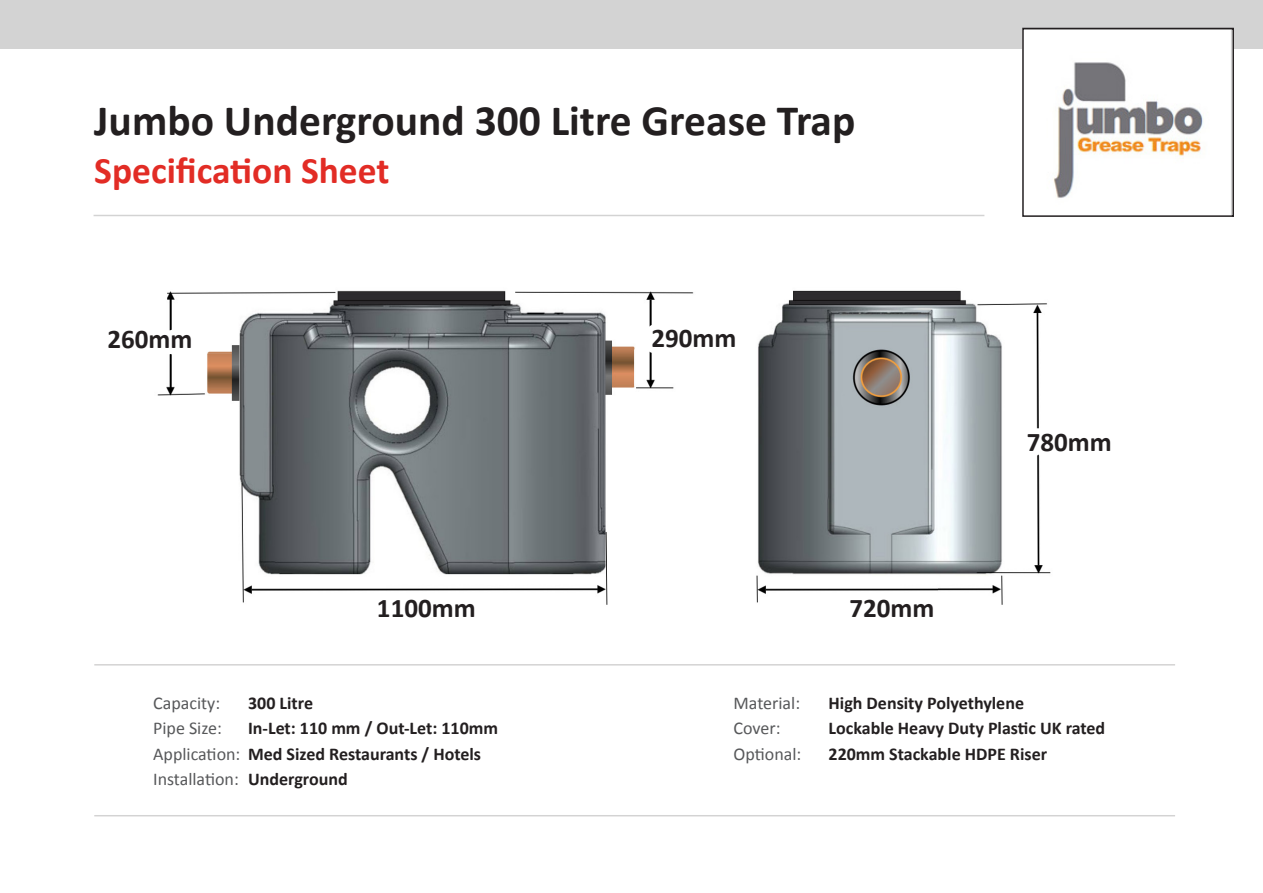
<style>
.page{position:relative;width:1263px;height:893px;background:#fff}
.page>*{position:absolute;margin:0;border:0;box-sizing:border-box;transform-origin:0 0}
.t1{font:700 43.5px "Calibri";color:#231f20}
.t2{font:700 37.5px "Calibri";color:#e22c25}
.t3{font:700 27px "Calibri";color:#231f20}
.t4{font:700 18px "Calibri";color:#231f20}
.t5{font:18px "Calibri";color:#57585a}
.s1{font-weight:400;color:#57585a}
</style>
<div class="page">
<div style="left:0;top:0;width:1263px;height:48px;background:#d3d3d3"></div>
<img style="left:106px;top:214px;width:945px;height:391px">
<hr style="left:94px;top:664px;width:1081px;height:1px;background:#231f20">
<hr style="left:94px;top:815px;width:1081px;height:1px;background:#231f20">
<hr style="left:94px;top:215px;width:890px;height:1px;background:#231f20">
<svg style="left:628px;top:313px;width:122px;height:54px"></svg>
<svg style="left:838px;top:583px;width:110px;height:83px"></svg>
<svg style="left:1016px;top:418px;width:35px;height:91px"></svg>
<svg style="left:106px;top:315px;width:100px;height:53px"></svg>
<svg style="left:363px;top:576px;width:126px;height:29px"></svg>
<img style="left:1025px;top:31px;width:206px;height:167px">
<div style="left:1022px;top:28px;width:212px;height:189px;border:2px solid #231f20"></div>
<p class="t1" style="left:94px;top:93px;width:763px">Jumbo Underground 300 Litre Grease Trap</p>
<p class="t2" style="left:94px;top:147px;width:297px">Specification Sheet</p>
<p class="t3" style="left:108px;top:323px;width:86px">260mm</p>
<p class="t3" style="left:377px;top:591px;width:100px">1100mm</p>
<p class="t4" style="left:248px;top:692px;width:66px">300 Litre</p>
<p class="t4" style="left:248px;top:717px;width:252px">In-Let: 110 mm / Out-Let: 110mm</p>
<p class="t4" style="left:153px;top:743px;width:329px"><span class="s1">Application:</span> Med Sized Restaurants / Hotels</p>
<p class="t4" style="left:248px;top:768px;width:101px">Underground</p>
<p class="t5" style="left:153px;top:692px;width:69px">Capacity:</p>
<p class="t5" style="left:153px;top:717px;width:70px">Pipe Size:</p>
<p class="t5" style="left:153px;top:768px;width:87px">Installation:</p>
<p class="t3" style="left:651px;top:321px;width:86px">290mm</p>
<p class="t3" style="left:1027px;top:426px;width:86px">780mm</p>
<p class="t3" style="left:849px;top:591px;width:86px">720mm</p>
<p class="t5" style="left:734px;top:692px;width:68px">Material:</p>
<p class="t5" style="left:734px;top:717px;width:49px">Cover:</p>
<p class="t5" style="left:734px;top:743px;width:69px">Optional:</p>
<p class="t4" style="left:828px;top:692px;width:197px">High Density Polyethylene</p>
<p class="t4" style="left:828px;top:717px;width:278px">Lockable Heavy Duty Plastic UK rated</p>
<p class="t4" style="left:828px;top:743px;width:220px">220mm Stackable HDPE Riser</p>
</div>
